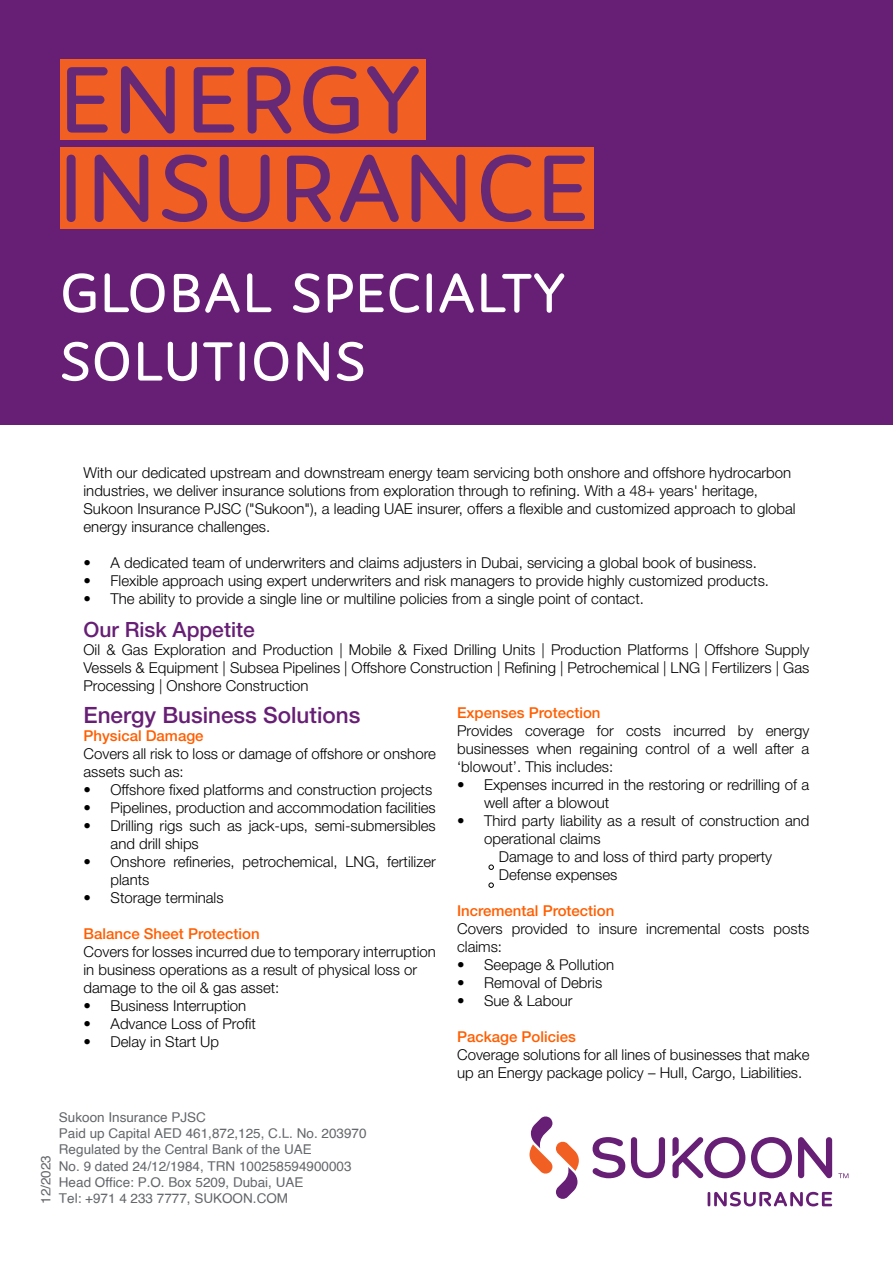
<style>
.page{position:relative;width:893px;height:1263px;background:#fff}
.page>*{position:absolute;margin:0;border:0;box-sizing:border-box;transform-origin:0 0}
.t1{font:97.5px "BCN Arabic Rounded";color:#672975}
.t2{font:57px/68.4px "BCN Arabic Rounded";color:#fff}
.t3{font:500 22.5px "Helvetica Neue LT Std";color:#671e75}
.t4{font:500 21px "Helvetica Neue LT Std";color:#671e75}
.t5{font:300 15px/18px "Helvetica Neue LT Std";color:#000}
.t6{font:500 15px "Helvetica Neue LT Std";color:#ff5e00}
.t7{font:13.5px/16.2px "Helvetica";color:#63666a}
</style>
<div class="page">
<svg style="left:708px;top:1192px;width:124px;height:14px"></svg>
<svg style="left:592px;top:1137px;width:33px;height:41px"></svg>
<svg style="left:798px;top:1137px;width:34px;height:41px"></svg>
<svg style="left:631px;top:1137px;width:34px;height:41px"></svg>
<svg style="left:672px;top:1137px;width:120px;height:41px"></svg>
<svg style="left:529px;top:1116px;width:50px;height:83px"></svg>
<svg style="left:838px;top:1173px;width:10px;height:5px"></svg>
<div style="left:0;top:0;width:893px;height:424px;background:#671e75"></div>
<div style="left:60px;top:148px;width:533px;height:81px;background:#f16022"></div>
<div style="left:60px;top:59px;width:366px;height:81px;background:#f16022"></div>
<svg style="left:489px;top:865px;width:5px;height:5px"></svg>
<svg style="left:489px;top:883px;width:5px;height:5px"></svg>
<h1 class="t1" style="left:58px;top:42px;width:365px">ENERGY</h1>
<h1 class="t1" style="left:57px;top:130px;width:533px">INSURANCE</h1>
<h2 class="t2" style="left:60px;top:258px;width:508px">GLOBAL SPECIALTY<br>SOLUTIONS</h2>
<p class="t5" style="left:84px;top:463px;width:714px">With our dedicated upstream and downstream energy team servicing both onshore and offshore hydrocarbon industries, we deliver insurance solutions from exploration through to refining. With a 48+ years' heritage, Sukoon Insurance PJSC ("Sukoon"), a leading UAE insurer, offers a flexible and customized approach to global energy insurance challenges.</p>
<p class="t5" style="left:84px;top:553px;width:675px">• A dedicated team of underwriters and claims adjusters in Dubai, servicing a global book of business.</p>
<p class="t5" style="left:84px;top:571px;width:687px">• Flexible approach using expert underwriters and risk managers to provide highly customized products.</p>
<p class="t5" style="left:84px;top:589px;width:562px">• The ability to provide a single line or multiline policies from a single point of contact.</p>
<h3 class="t4" style="left:84px;top:617px;width:173px">Our Risk Appetite</h3>
<p class="t5" style="left:84px;top:640px;width:727px;text-align:justify">Oil &amp; Gas Exploration and Production | Mobile &amp; Fixed Drilling Units | Production Platforms | Offshore Supply Vessels &amp; Equipment | Subsea Pipelines | Offshore Construction | Refining | Petrochemical | LNG | Fertilizers | Gas Processing | Onshore Construction</p>
<h3 class="t3" style="left:84px;top:702px;width:278px">Energy Business Solutions</h3>
<p class="t6" style="left:84px;top:727px;width:122px">Physical Damage</p>
<p class="t5" style="left:84px;top:744px;width:354px">Covers all risk to loss or damage of offshore or onshore assets such as:</p>
<p class="t5" style="left:84px;top:780px;width:350px">• Offshore fixed platforms and construction projects</p>
<p class="t5" style="left:84px;top:798px;width:354px">• Pipelines, production and accommodation facilities</p>
<p class="t5" style="left:111px;top:816px;width:327px;text-indent:-27px">• Drilling rigs such as jack-ups, semi-submersibles and drill ships</p>
<p class="t5" style="left:111px;top:852px;width:327px;text-indent:-27px">• Onshore refineries, petrochemical, LNG, fertilizer plants</p>
<p class="t5" style="left:84px;top:888px;width:142px">• Storage terminals</p>
<p class="t6" style="left:84px;top:925px;width:178px">Balance Sheet Protection</p>
<p class="t5" style="left:84px;top:942px;width:354px">Covers for losses incurred due to temporary interruption in business operations as a result of physical loss or damage to the oil &amp; gas asset:</p>
<p class="t5" style="left:84px;top:996px;width:164px">• Business Interruption</p>
<p class="t5" style="left:84px;top:1014px;width:174px">• Advance Loss of Profit</p>
<p class="t5" style="left:84px;top:1032px;width:137px">• Delay in Start Up</p>
<p class="t6" style="left:457px;top:703px;width:145px">Expenses Protection</p>
<p class="t5" style="left:457px;top:721px;width:354px;text-align:justify">Provides coverage for costs incurred by energy businesses when regaining control of a well after a ‘blowout’. This includes:</p>
<p class="t5" style="left:484px;top:775px;width:327px;text-indent:-27px">• Expenses incurred in the restoring or redrilling of a well after a blowout</p>
<p class="t5" style="left:457px;top:811px;width:354px">• Third party liability as a result of construction and</p>
<p class="t5" style="left:484px;top:829px;width:118px">operational claims</p>
<p class="t5" style="left:499px;top:847px;width:275px">Damage to and loss of third party property</p>
<p class="t5" style="left:499px;top:865px;width:120px">Defense expenses</p>
<p class="t6" style="left:457px;top:901px;width:159px">Incremental Protection</p>
<p class="t5" style="left:457px;top:919px;width:354px">Covers provided to insure incremental costs posts claims:</p>
<p class="t5" style="left:457px;top:955px;width:159px">• Seepage &amp; Pollution</p>
<p class="t5" style="left:457px;top:973px;width:147px">• Removal of Debris</p>
<p class="t5" style="left:457px;top:991px;width:117px">• Sue &amp; Labour</p>
<p class="t6" style="left:457px;top:1027px;width:120px">Package Policies</p>
<p class="t5" style="left:457px;top:1045px;width:354px">Coverage solutions for all lines of businesses that make up an Energy package policy – Hull, Cargo, Liabilities.</p>
<p class="t7" style="left:38px;top:1204px;width:50px;rotate:-90deg">12/2023</p>
<p class="t7" style="left:59px;top:1109px;width:309px">Sukoon Insurance PJSC<br>Paid up Capital AED 461,872,125, C.L. No. 203970<br>Regulated by the Central Bank of the UAE<br>No. 9 dated 24/12/1984, TRN 100258594900003<br>Head Office: P.O. Box 5209, Dubai, UAE</p>
<p class="t7" style="left:59px;top:1190px;width:231px">Tel: +971 4 233 7777, SUKOON.COM</p>
</div>
